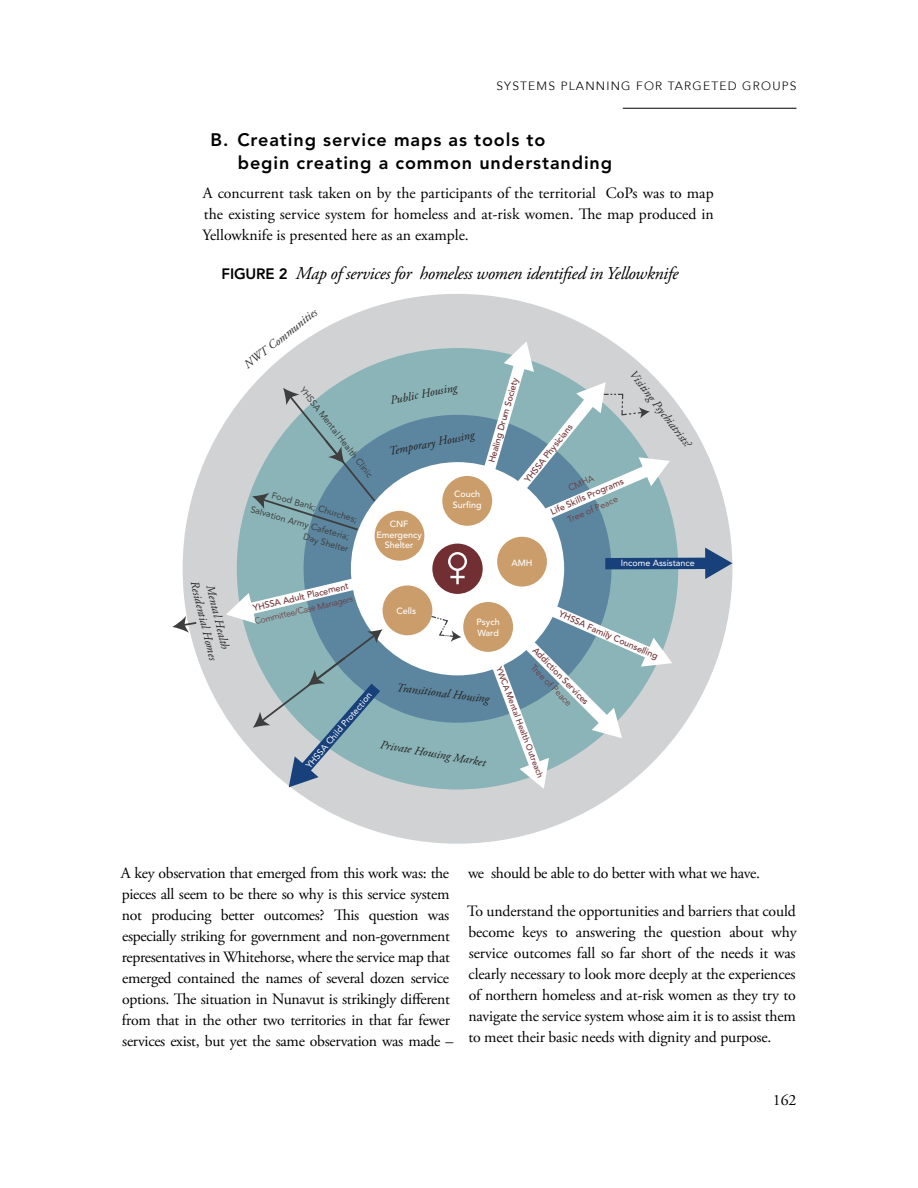
<style>
.page{position:relative;width:918px;height:1188px;background:#fff}
.page>*{position:absolute;margin:0;border:0;box-sizing:border-box;transform-origin:0 0}
.Body_Heading2{font:800 18px/22.5px "Avenir LT Std";letter-spacing:.05em;color:#000}
.Figure_Table_Title_T{font:italic 18px "Adobe Garamond Pro";letter-spacing:-.02em;color:#000}
.Body{font:15.75px/21px "Adobe Garamond Pro";letter-spacing:-.02em;color:#000;text-align:justify}
.Table_Header_Number{font:800 15px "Avenir LT Std";letter-spacing:-.01em;color:#000}
.t1{font:italic 12px/14.4px "Adobe Garamond Pro";color:#231f20;text-align:center}
.t2{font:300 12px "Avenir 35";letter-spacing:.1em;color:#000}
.t3{font:500 9px/14.4px "Avenir LT Std";color:#712f34;text-align:center}
.t4{font:9px/19.2px "Avenir LT Std";color:#3e3e3f;text-align:right}
.t5{font:500 9px/10.8px "Avenir LT Std";color:#fff}
.t6{font:9px "Avenir LT Std";color:#fff}
.t7{font:300 9px "Avenir LT Std";color:#712f34}
.t8{font:300 8.55px "Avenir LT Std";color:#712f34}
.t9{font:500 8.4px "Avenir LT Std";color:#712f34}
.s1{font-weight:300}
</style>
<div class="page">
<hr style="left:623px;top:108px;width:173px;height:1px;background:#000">
<div style="left:183px;top:294px;width:549px;height:550px;background:#d1d2d4;border-radius:50%"></div>
<div style="left:237px;top:348px;width:441px;height:441px;background:#8ab4b7;border-radius:50%"></div>
<div style="left:304px;top:415px;width:307px;height:308px;background:#5c869f;border-radius:50%"></div>
<div style="left:351px;top:462px;width:213px;height:213px;background:#fff;border-radius:50%"></div>
<div style="left:432px;top:544px;width:51px;height:50px;background:#712f34;border-radius:50%"></div>
<div style="left:375px;top:511px;width:49px;height:50px;background:#cb9d6b;border-radius:50%"></div>
<div style="left:442px;top:476px;width:50px;height:50px;background:#cb9d6b;border-radius:50%"></div>
<div style="left:497px;top:537px;width:50px;height:50px;background:#cb9d6b;border-radius:50%"></div>
<div style="left:463px;top:602px;width:50px;height:50px;background:#cb9d6b;border-radius:50%"></div>
<svg style="left:605px;top:548px;width:127px;height:31px"></svg>
<div style="left:448px;top:552px;width:19px;height:19px;border:2px solid #fff;border-radius:50%"></div>
<hr style="left:456px;top:570px;width:3px;height:14px;background:#fff">
<svg style="left:450px;top:576px;width:15px;height:2px"></svg>
<svg style="left:492px;top:605px;width:180px;height:184px"></svg>
<svg style="left:484px;top:341px;width:186px;height:178px"></svg>
<svg style="left:172px;top:616px;width:25px;height:17px"></svg>
<svg style="left:226px;top:578px;width:157px;height:209px"></svg>
<svg style="left:430px;top:615px;width:31px;height:27px"></svg>
<svg style="left:252px;top:388px;width:125px;height:144px"></svg>
<div style="left:383px;top:585px;width:49px;height:50px;background:#cb9d6b;border-radius:50%"></div>
<p class="t2" style="left:496px;top:79px;width:302px">SYSTEMS PLANNING FOR TARGETED GROUPS</p>
<p class="Body_Heading2" style="left:238px;top:129px;width:376px;text-indent:-27px">B. Creating service maps as tools to<br>begin creating a common understanding</p>
<p class="Body" style="left:202px;top:183px;width:513px">A concurrent task taken on by the participants of the territorial CoPs was to map the existing service system for homeless and at-risk women. The map produced in Yellowknife is presented here as an example.</p>
<p class="Table_Header_Number" style="left:222px;top:265px;width:68px">FIGURE 2</p>
<p class="Figure_Table_Title_T" style="left:296px;top:262px;width:384px">Map of services for homeless women identified in Yellowknife</p>
<p class="t1" style="left:215px;top:576px;width:82px;rotate:76deg">Mental Health<br>Residential Homes</p>
<p class="t1" style="left:241px;top:360px;width:91px;rotate:-38deg">NWT Communities</p>
<p class="t3" style="left:485px;top:461px;width:90px;rotate:-74deg">Healing Drum Society</p>
<p class="t1" style="left:637px;top:368px;width:95px;rotate:52deg">Visiting Psychiatrists?</p>
<p class="t3" style="left:542px;top:492px;width:80px;rotate:-23deg"><span class="s1">CMHA<br></span>Life Skills Programs<br><span class="s1">Tree of Peace</span></p>
<p class="t6" style="left:621px;top:558px;width:76px">Income Assistance</p>
<p class="t1" style="left:389px;top:393px;width:69px;rotate:-11deg">Public Housing</p>
<p class="t1" style="left:388px;top:444px;width:88px;rotate:-11deg">Temporary Housing</p>
<p class="t4" style="left:309px;top:382px;width:114px;rotate:52deg">YHSSA Mental Health Clinic</p>
<p class="t4" style="left:259px;top:481px;width:106px;rotate:16deg">Food Bank; Churches;<br>Salvation Army Cafeteria;</p>
<p class="t3" style="left:521px;top:477px;width:74px;rotate:-52deg">YHSSA Physicians</p>
<p class="t5" style="left:453px;top:489px;width:30px">Couch<br>Surfing</p>
<p class="t5" style="left:376px;top:518px;width:47px;text-align:center">CNF<br>Emergency<br>Shelter</p>
<p class="t4" style="left:306px;top:527px;width:48px;rotate:16deg">Day Shelter</p>
<p class="t5" style="left:512px;top:558px;width:23px">AMH</p>
<p class="t3" style="left:251px;top:601px;width:100px;rotate:-13deg">YHSSA Adult Placement</p>
<p class="t8" style="left:254px;top:616px;width:102px;rotate:-13deg">Committee/Case Managers</p>
<p class="t5" style="left:396px;top:606px;width:21px">Cells</p>
<p class="t3" style="left:562px;top:607px;width:109px;rotate:24deg">YHSSA Family Counselling</p>
<p class="t5" style="left:477px;top:617px;width:25px">Psych<br>Ward</p>
<p class="t3" style="left:539px;top:644px;width:77px;rotate:46deg">Addiction Services</p>
<p class="t7" style="left:536px;top:662px;width:56px;rotate:46deg">Tree of Peace</p>
<p class="t9" style="left:503px;top:665px;width:119px;rotate:69deg">YWCA Mental Health Outreach</p>
<p class="t1" style="left:397px;top:680px;width:95px;rotate:7deg">Transitional Housing</p>
<p class="t6" style="left:304px;top:763px;width:97px;rotate:-49deg">YHSSA Child Protection</p>
<p class="t1" style="left:382px;top:737px;width:108px;rotate:10deg">Private Housing Market</p>
<p class="Body" style="left:121px;top:863px;width:334px;text-align:left">A key observation that emerged from this work was: the pieces all seem to be there so why is this service system not producing better outcomes? This question was especially striking for government and non-government representatives in Whitehorse, where the service map that emerged contained the names of several dozen service options. The situation in Nunavut is strikingly different from that in the other two territories in that far fewer services exist, but yet the same observation was made –</p>
<p class="Body" style="left:468px;top:863px;width:294px">we should be able to do better with what we have.</p>
<p class="Body" style="left:467px;top:901px;width:331px">To understand the opportunities and barriers that could become keys to answering the question about why service outcomes fall so far short of the needs it was clearly necessary to look more deeply at the experiences of northern homeless and at-risk women as they try to navigate the service system whose aim it is to assist them to meet their basic needs with dignity and purpose.</p>
<p class="Body" style="left:773px;top:1090px;width:25px">162</p>
</div>
